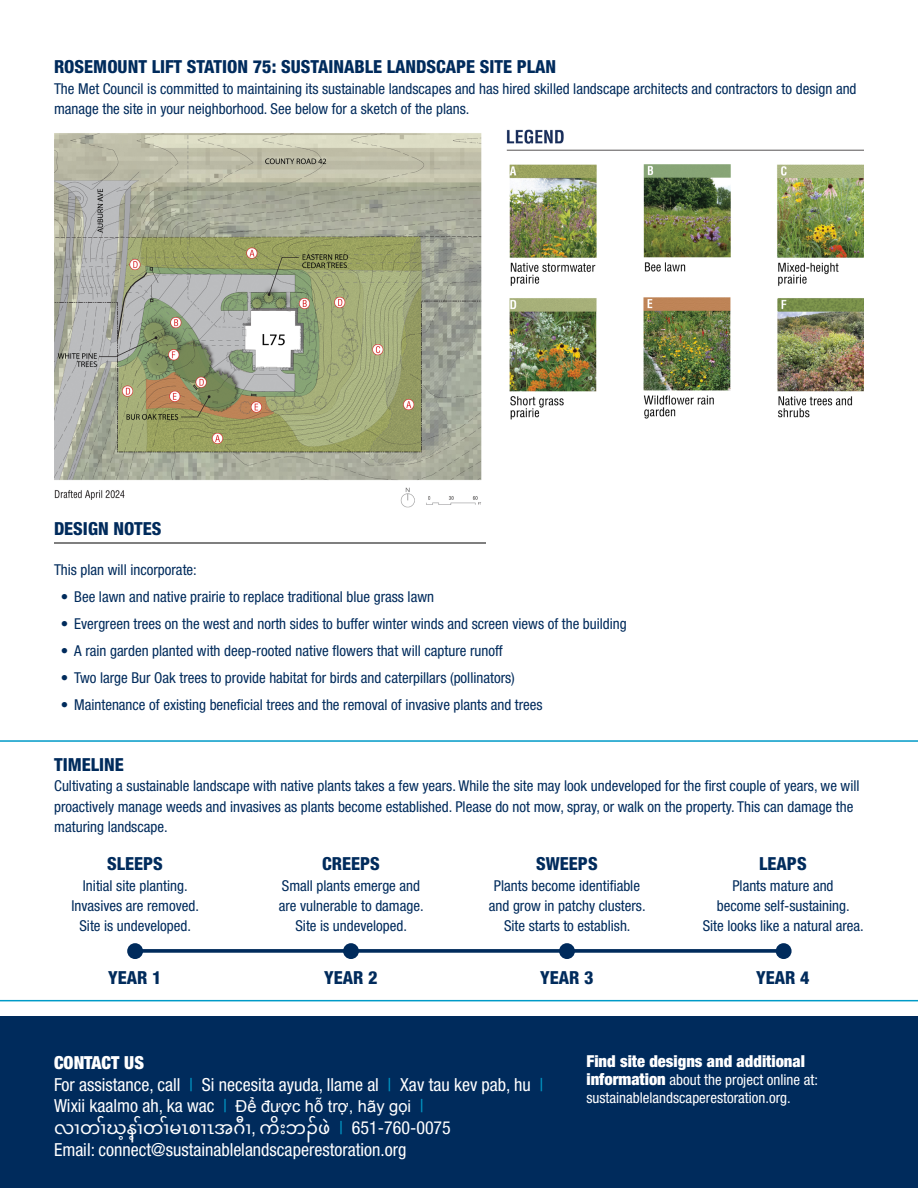
<style>
.page{position:relative;width:918px;height:1188px;background:#fff}
.page>*{position:absolute;margin:0;border:0;box-sizing:border-box;transform-origin:0 0}
.t1{font:condensed 18px/21.9px "Helvetica Neue LT Std";color:#fff}
.t2{font:800 condensed 18px "Helvetica Neue LT Std";color:#002b5c}
.t3{font:18px "Noto Sans Myanmar";color:#fff}
.t4{font:900 condensed 16.5px "Helvetica Neue LT Std";color:#fff}
.t5{font:condensed 15px/20.2px "Helvetica Neue LT Std";color:#002b5c;text-align:center}
.t6{font:condensed 15px/18px "Helvetica Neue LT Std";color:#fff}
.s1{font-weight:900}
.s2{color:#009ac7}
.s3{font-family:"Arial";font-stretch:normal;font-size:16.5px}
.s4{font-family:"Helvetica Neue LT Std";font-stretch:condensed}
.s5{font-family:"Helvetica Neue LT Std";font-stretch:condensed;color:#009ac7}
.s6{font-weight:900;font-size:16.5px}
</style>
<div class="page">
<img style="left:54px;top:129px;width:810px;height:379px">
<div style="left:0;top:1016px;width:918px;height:172px;background:#002b5c"></div>
<svg style="left:143px;top:949px;width:633px;height:4px;background:#163d69"></svg>
<div style="left:343px;top:943px;width:16px;height:16px;background:#002b5c;border-radius:50%"></div>
<div style="left:559px;top:943px;width:16px;height:16px;background:#002b5c;border-radius:50%"></div>
<div style="left:776px;top:943px;width:16px;height:16px;background:#002b5c;border-radius:50%"></div>
<div style="left:127px;top:943px;width:16px;height:16px;background:#002b5c;border-radius:50%"></div>
<hr style="left:0;top:740px;width:918px;height:2px;background:#009ac7">
<hr style="left:0;top:1000px;width:918px;height:1px;background:#009ac7">
<hr style="left:54px;top:543px;width:432px;height:1px;background:#000">
<p class="t2" style="left:54px;top:56px;width:504px">ROSEMOUNT LIFT STATION 75: SUSTAINABLE LANDSCAPE SITE PLAN</p>
<p class="t5" style="left:54px;top:78px;width:804px;text-align:left">The Met Council is committed to maintaining its sustainable landscapes and has hired skilled landscape architects and contractors to design and manage the site in your neighborhood. See below for a sketch of the plans.</p>
<p class="t2" style="left:54px;top:517px;width:109px">DESIGN NOTES</p>
<p class="t5" style="left:54px;top:559px;width:144px">This plan will incorporate:</p>
<p class="t5" style="left:61px;top:586px;width:375px">• Bee lawn and native prairie to replace traditional blue grass lawn</p>
<p class="t5" style="left:61px;top:613px;width:568px">• Evergreen trees on the west and north sides to buffer winter winds and screen views of the building</p>
<p class="t5" style="left:61px;top:640px;width:444px">• A rain garden planted with deep-rooted native flowers that will capture runoff</p>
<p class="t5" style="left:61px;top:667px;width:456px">• Two large Bur Oak trees to provide habitat for birds and caterpillars (pollinators)</p>
<p class="t5" style="left:61px;top:694px;width:483px">• Maintenance of existing beneficial trees and the removal of invasive plants and trees</p>
<p class="t2" style="left:54px;top:754px;width:71px">TIMELINE</p>
<p class="t5" style="left:54px;top:776px;width:807px;text-align:left">Cultivating a sustainable landscape with native plants takes a few years. While the site may look undeveloped for the first couple of years, we will proactively manage weeds and invasives as plants become established. Please do not mow, spray, or walk on the property. This can damage the maturing landscape.</p>
<p class="t2" style="left:107px;top:853px;width:57px">SLEEPS</p>
<p class="t5" style="left:71px;top:875px;width:129px">Initial site planting.<br>Invasives are removed.<br>Site is undeveloped.</p>
<p class="t2" style="left:108px;top:966px;width:55px">YEAR 1</p>
<p class="t2" style="left:322px;top:853px;width:59px">CREEPS</p>
<p class="t5" style="left:279px;top:875px;width:147px">Small plants emerge and are vulnerable to damage.<br>Site is undeveloped.</p>
<p class="t2" style="left:324px;top:966px;width:55px">YEAR 2</p>
<p class="t2" style="left:536px;top:853px;width:63px">SWEEPS</p>
<p class="t5" style="left:489px;top:875px;width:158px">Plants become identifiable and grow in patchy clusters.<br>Site starts to establish.</p>
<p class="t2" style="left:540px;top:966px;width:55px">YEAR 3</p>
<p class="t2" style="left:759px;top:853px;width:49px">LEAPS</p>
<p class="t5" style="left:703px;top:875px;width:163px">Plants mature and<br>become self-sustaining.<br>Site looks like a natural area.</p>
<p class="t2" style="left:756px;top:966px;width:55px">YEAR 4</p>
<p class="t1" style="left:54px;top:1051px;width:491px"><span class="s1">CONTACT US<br></span>For assistance, call <span class="s2">|</span> Si necesita ayuda, llame al <span class="s2">|</span> Xav tau kev pab, hu <span class="s2">|<br></span>Wixii kaalmo ah, ka wac <span class="s2">|</span> <span class="s3">Để được hỗ trợ, hãy gọi</span> <span class="s2">|</span></p>
<p class="t3" style="left:54px;top:1118px;width:398px">လၢတၢ်ဃ့န့ၢ်တၢ်မၤစၢၤအဂီၢ<span class="s4">,</span> ကိးဘၣ်ဖဲ <span class="s5">|</span> <span class="s4">651-760-0075</span></p>
<p class="t1" style="left:54px;top:1139px;width:354px">Email: connect@sustainablelandscaperestoration.org</p>
<p class="t4" style="left:586px;top:1051px;width:220px">Find site designs and additional</p>
<p class="t6" style="left:586px;top:1071px;width:233px"><span class="s6">information</span> about the project online at: sustainablelandscaperestoration.org.</p>
</div>
